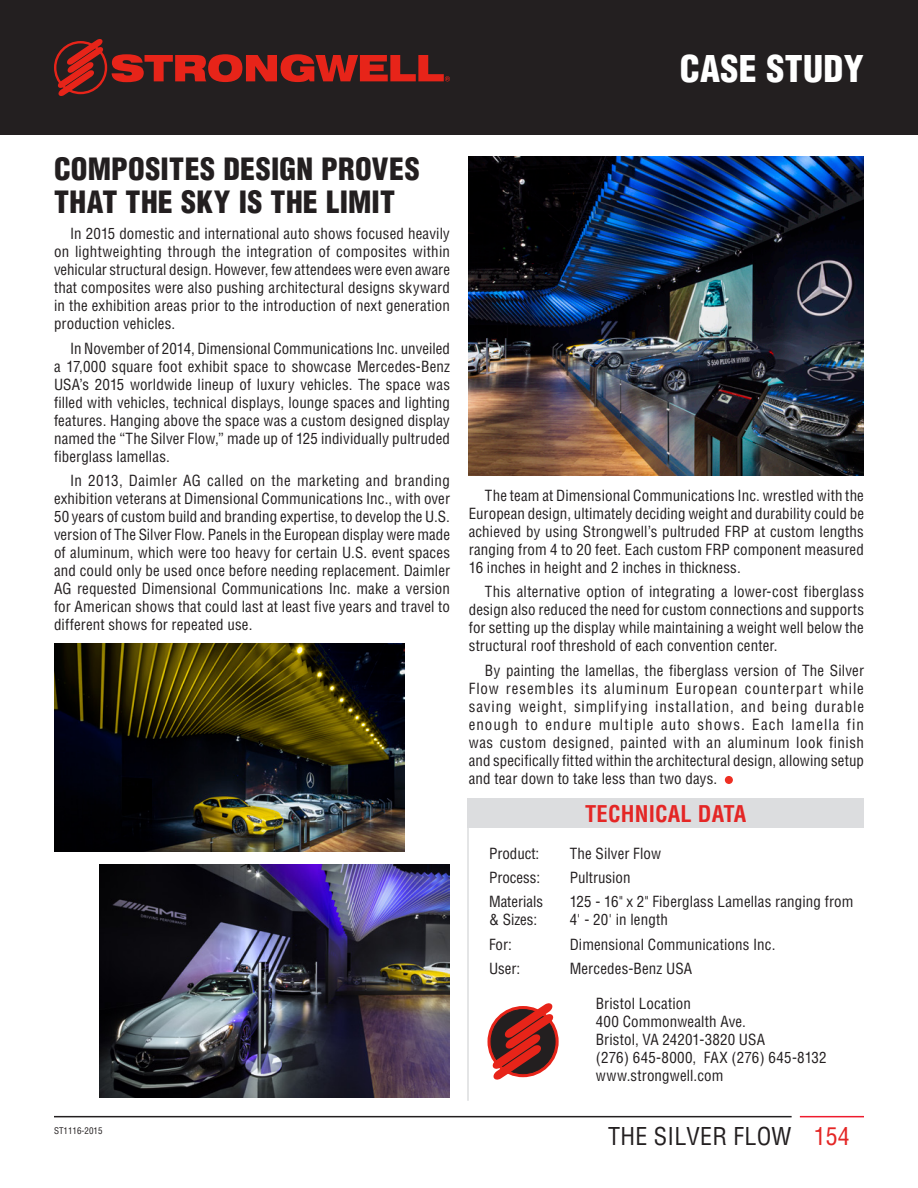
<style>
.page{position:relative;width:918px;height:1188px;background:#fff}
.page>*{position:absolute;margin:0;border:0;box-sizing:border-box;transform-origin:0 0}
.t1{font:900 condensed 36px "Helvetica";letter-spacing:.01em;color:#fff}
.Article_Title{font:900 condensed 30px/33px "Helvetica";letter-spacing:.01em;color:#231f20}
.Case_Study_Title__Bo{font:condensed 24px "Helvetica";letter-spacing:.01em;color:#231f20}
.Case_Study_Numbers{font:condensed 24px "Helvetica";color:#e42625}
.t2{font:700 condensed 22.5px "Helvetica";letter-spacing:.01em;color:#e42625}
.Body{font:condensed 15px/18px "Helvetica";letter-spacing:.01em;color:#231f20;text-align:justify}
.Technical_Data_Table{font:condensed 15px/18px "Helvetica";letter-spacing:.005em;color:#231f20}
.Print_Code{font:condensed 9px "Helvetica";color:#231f20}
</style>
<div class="page">
<hr style="left:54px;top:1116px;width:738px;height:1px;background:#231f20">
<hr style="left:800px;top:1116px;width:64px;height:1px;background:#ee1b2d">
<div style="left:0;top:0;width:918px;height:135px;background:#231f20"></div>
<svg style="left:54px;top:39px;width:396px;height:57px"></svg>
<div style="left:725px;top:776px;width:8px;height:8px;border:2px solid #ee2e22;border-radius:50%"></div>
<div style="left:467px;top:799px;width:397px;height:29px;background:#dcdddf"></div>
<svg style="left:487px;top:1006px;width:72px;height:71px"></svg>
<svg style="left:490px;top:1003px;width:66px;height:77px"></svg>
<hr style="left:467px;top:799px;width:2px;height:302px;background:#dcdddf">
<img style="left:468px;top:156px;width:396px;height:319px">
<img style="left:100px;top:864px;width:350px;height:234px">
<img style="left:54px;top:644px;width:350px;height:208px">
<h1 class="t1" style="left:680px;top:46px;width:186px">CASE STUDY</h1>
<p class="Article_Title" style="left:54px;top:152px;width:367px">COMPOSITES DESIGN PROVES<br>THAT THE SKY IS THE LIMIT</p>
<p class="Body" style="left:54px;top:224px;width:398px;text-indent:16px">In 2015 domestic and international auto shows focused heavily on lightweighting through the integration of composites within vehicular structural design. However, few attendees were even aware that composites were also pushing architectural designs skyward in the exhibition areas prior to the introduction of next generation production vehicles.</p>
<p class="Body" style="left:54px;top:339px;width:398px;text-indent:16px">In November of 2014, Dimensional Communications Inc. unveiled a 17,000 square foot exhibit space to showcase Mercedes-Benz USA’s 2015 worldwide lineup of luxury vehicles. The space was filled with vehicles, technical displays, lounge spaces and lighting features. Hanging above the space was a custom designed display named the “The Silver Flow,” made up of 125 individually pultruded fiberglass lamellas.</p>
<p class="Body" style="left:54px;top:471px;width:398px;text-indent:16px">In 2013, Daimler AG called on the marketing and branding exhibition veterans at Dimensional Communications Inc., with over 50 years of custom build and branding expertise, to develop the U.S. version of The Silver Flow. Panels in the European display were made of aluminum, which were too heavy for certain U.S. event spaces and could only be used once before needing replacement. Daimler AG requested Dimensional Communications Inc. make a version for American shows that could last at least five years and travel to different shows for repeated use.</p>
<p class="Print_Code" style="left:54px;top:1125px;width:50px">ST1116-2015</p>
<p class="Body" style="left:469px;top:486px;width:397px;text-indent:16px">The team at Dimensional Communications Inc. wrestled with the European design, ultimately deciding weight and durability could be achieved by using Strongwell’s pultruded FRP at custom lengths ranging from 4 to 20 feet. Each custom FRP component measured 16 inches in height and 2 inches in thickness.</p>
<p class="Body" style="left:469px;top:583px;width:397px;text-indent:16px">This alternative option of integrating a lower-cost fiberglass design also reduced the need for custom connections and supports for setting up the display while maintaining a weight well below the structural roof threshold of each convention center.</p>
<p class="Body" style="left:469px;top:661px;width:397px;text-indent:16px">By painting the lamellas, the fiberglass version of The Silver Flow resembles its aluminum European counterpart while saving weight, simplifying installation, and being durable enough to endure multiple auto shows. Each lamella fin was custom designed, painted with an aluminum look finish and specifically fitted within the architectural design, allowing setup and tear down to take less than two days.</p>
<p class="t2" style="left:585px;top:800px;width:163px">TECHNICAL DATA</p>
<p class="Technical_Data_Table" style="left:489px;top:844px;width:52px">Product:</p>
<p class="Technical_Data_Table" style="left:570px;top:844px;width:93px">The Silver Flow</p>
<p class="Technical_Data_Table" style="left:489px;top:868px;width:53px">Process:</p>
<p class="Technical_Data_Table" style="left:570px;top:868px;width:62px">Pultrusion</p>
<p class="Technical_Data_Table" style="left:489px;top:893px;width:56px">Materials &amp; Sizes:</p>
<p class="Technical_Data_Table" style="left:570px;top:893px;width:285px">125 - 16" x 2" Fiberglass Lamellas ranging from<br>4' - 20' in length</p>
<p class="Technical_Data_Table" style="left:489px;top:935px;width:24px">For:</p>
<p class="Technical_Data_Table" style="left:570px;top:935px;width:207px">Dimensional Communications Inc.</p>
<p class="Technical_Data_Table" style="left:489px;top:959px;width:33px">User:</p>
<p class="Technical_Data_Table" style="left:570px;top:959px;width:124px">Mercedes-Benz USA</p>
<p class="Body" style="left:596px;top:994px;width:97px">Bristol Location</p>
<p class="Body" style="left:596px;top:1012px;width:151px">400 Commonwealth Ave.</p>
<p class="Body" style="left:596px;top:1030px;width:171px">Bristol, VA 24201-3820 USA</p>
<p class="Body" style="left:596px;top:1048px;width:232px">(276) 645-8000, FAX (276) 645-8132</p>
<p class="Body" style="left:596px;top:1066px;width:129px">www.strongwell.com</p>
<p class="Case_Study_Title__Bo" style="left:608px;top:1122px;width:185px">THE SILVER FLOW</p>
<p class="Case_Study_Numbers" style="left:814px;top:1122px;width:37px">154</p>
</div>
